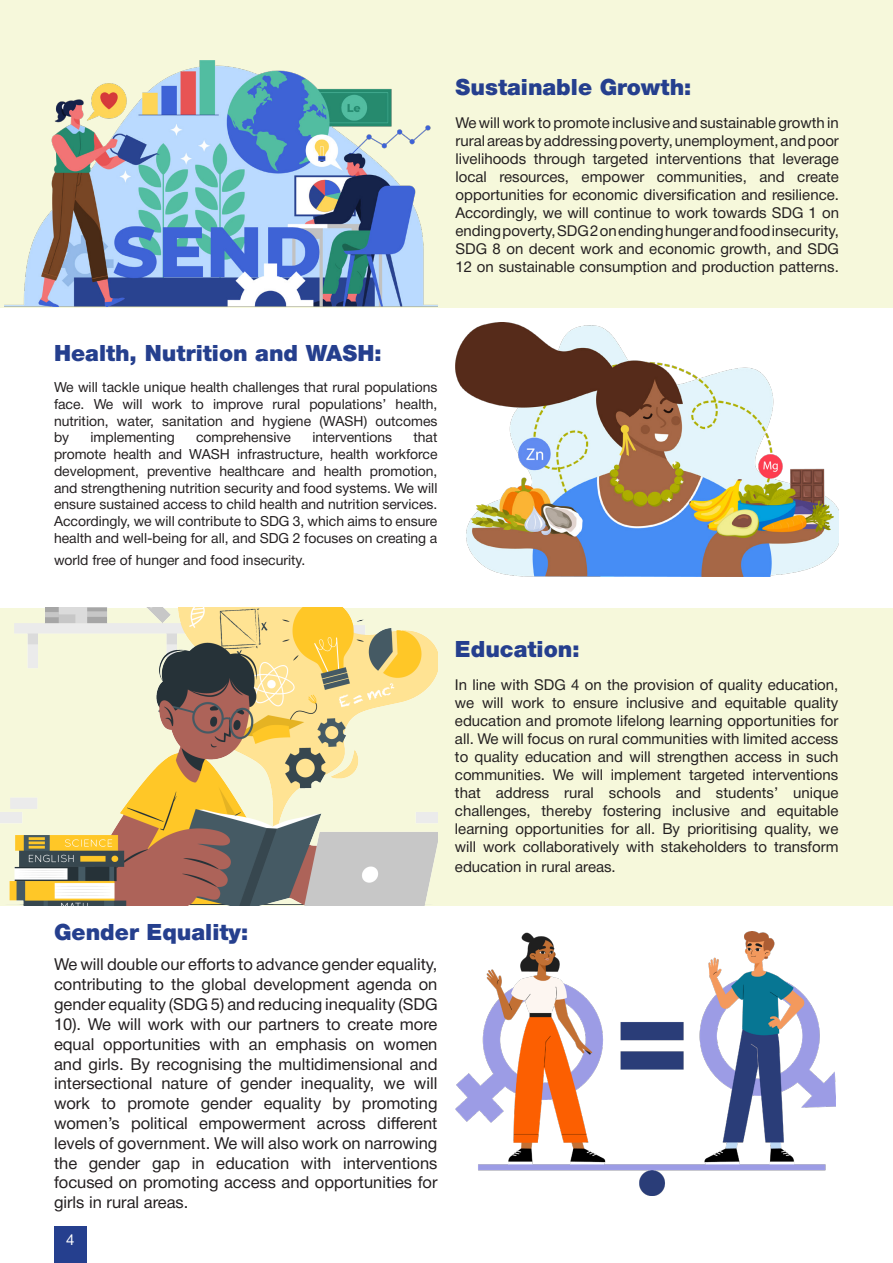
<style>
.page{position:relative;width:893px;height:1263px;background:#fff}
.page>*{position:absolute;margin:0;border:0;box-sizing:border-box;transform-origin:0 0}
.t1{font:900 22.5px "Helvetica Neue";color:#253f8e}
.t2{font:16.5px/19.8px "Helvetica Neue";color:#231f20;text-align:justify}
.t3{font:15px/18px "Helvetica Neue";color:#231f20;text-align:justify}
.t4{font:15px "Helvetica Neue";color:#fff}
.t5{font:13.95px/16.8px "Helvetica Neue";color:#231f20;text-align:justify}
</style>
<div class="page">
<div style="left:54px;top:1227px;width:32px;height:36px;background:#253f8e"></div>
<div style="left:0;top:608px;width:893px;height:297px;background:#f6f8db"></div>
<div style="left:0;top:0;width:893px;height:308px;background:#f6f8db"></div>
<img style="left:5px;top:61px;width:432px;height:246px">
<img style="left:455px;top:323px;width:384px;height:253px">
<img style="left:0;top:608px;width:437px;height:297px">
<img style="left:455px;top:932px;width:380px;height:264px">
<p class="t1" style="left:455px;top:69px;width:238px">Sustainable Growth:</p>
<p class="t3" style="left:455px;top:114px;width:385px">We will work to promote inclusive and sustainable growth in rural areas by addressing poverty, unemployment, and poor livelihoods through targeted interventions that leverage local resources, empower communities, and create opportunities for economic diversification and resilience.<br>Accordingly, we will continue to work towards SDG 1 on ending poverty, SDG 2 on ending hunger and food insecurity, SDG 8 on decent work and economic growth, and SDG 12 on sustainable consumption and production patterns.</p>
<p class="t1" style="left:54px;top:335px;width:329px">Health, Nutrition and WASH:</p>
<p class="t5" style="left:54px;top:380px;width:385px">We will tackle unique health challenges that rural populations face. We will work to improve rural populations’ health, nutrition, water, sanitation and hygiene (WASH) outcomes by</p>
<p class="t5" style="left:54px;top:430px;width:385px;text-indent:359px">that promote health and WASH infrastructure, health workforce development, preventive healthcare and health promotion, and strengthening nutrition security and food systems. We will ensure sustained access to child health and nutrition services.<br>Accordingly, we will contribute to SDG 3, which aims to ensure health and well-being for all, and SDG 2 focuses on creating a</p>
<p class="t5" style="left:54px;top:552px;width:253px">world free of hunger and food insecurity.</p>
<p class="t5" style="left:90px;top:430px;width:86px">implementing</p>
<p class="t5" style="left:196px;top:430px;width:97px">comprehensive</p>
<p class="t5" style="left:312px;top:430px;width:81px">interventions</p>
<p class="t1" style="left:455px;top:631px;width:127px">Education:</p>
<p class="t3" style="left:455px;top:676px;width:385px">In line with SDG 4 on the provision of quality education, we will work to ensure inclusive and equitable quality education and promote lifelong learning opportunities for all. We will focus on rural communities with limited access to quality education and will strengthen access in such communities. We will implement targeted interventions that address rural schools and students’ unique challenges, thereby fostering inclusive and equitable learning opportunities for all. By prioritising quality, we will work collaboratively with stakeholders to transform</p>
<p class="t3" style="left:455px;top:858px;width:162px">education in rural areas.</p>
<p class="t1" style="left:54px;top:914px;width:196px">Gender Equality:</p>
<p class="t2" style="left:54px;top:956px;width:385px">We will double our efforts to advance gender equality, contributing to the global development agenda on gender equality (SDG 5) and reducing inequality (SDG 10). We will work with our partners to create more equal opportunities with an emphasis on women and girls. By recognising the multidimensional and intersectional nature of gender inequality, we will work to promote gender equality by promoting women’s political empowerment across different levels of government. We will also work on narrowing the gender gap in education with interventions focused on promoting access and opportunities for girls in rural areas.</p>
<p class="t4" style="left:66px;top:1228px;width:10px">4</p>
</div>
